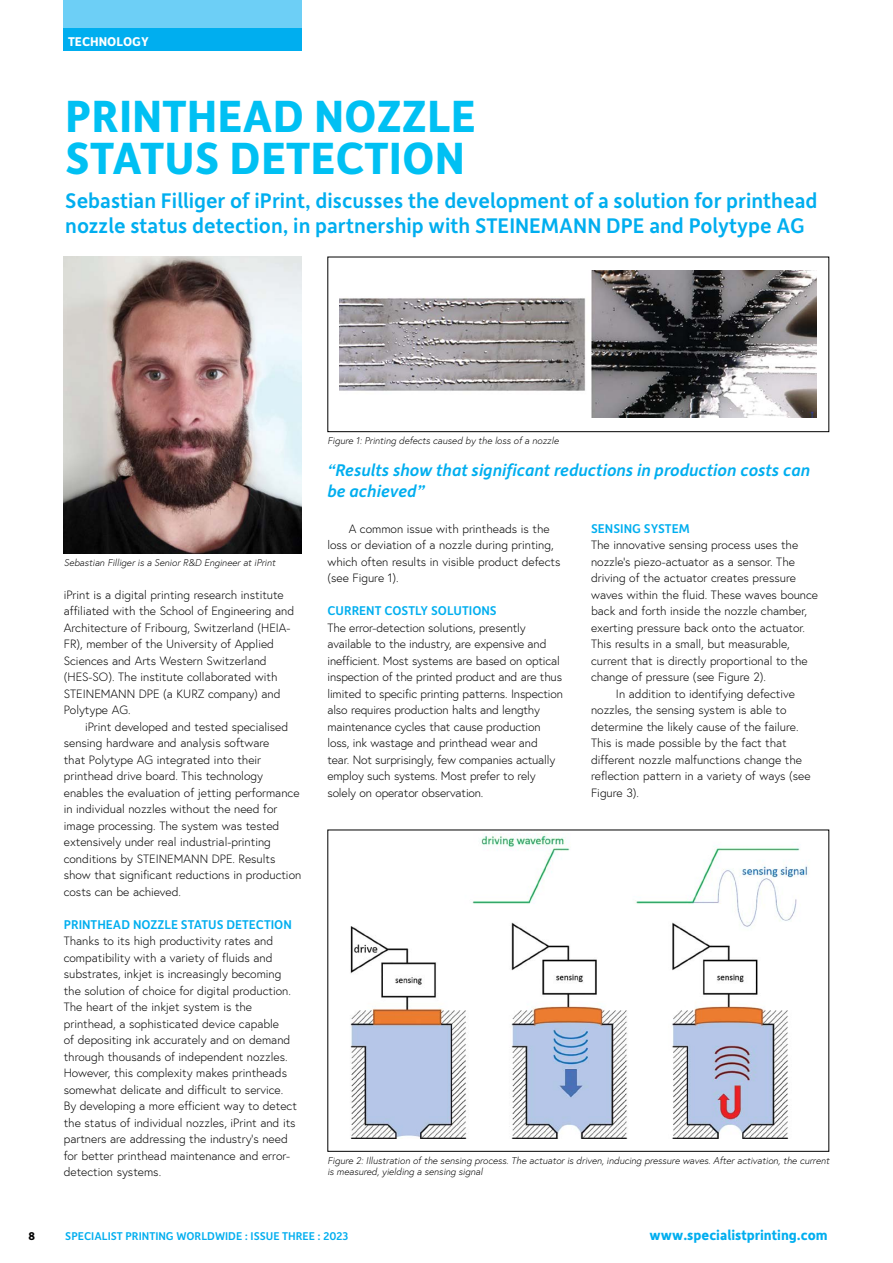
<style>
.page{position:relative;width:893px;height:1263px;background:#fff}
.page>*{position:absolute;margin:0;border:0;box-sizing:border-box;transform-origin:0 0}
.t1{font:700 48px/42px "Depot New";color:#00c0f3}
.t2{font:500 22.5px/25.5px "Depot New";color:#00aeef}
.t3{font:italic 500 18px/21px "Depot New";color:#00aeef}
.t4{font:700 15px "Depot New";color:#00aeef}
.t5{font:500 13.5px "Depot New";color:#00aeef}
.t6{font:700 13.5px "Depot New";color:#fff}
.t7{font:300 12px/16.5px "Europa";color:#000}
.t8{font:500 12px "Depot New";color:#00aeef}
.t9{font:700 12px "Depot New";color:#000}
.t10{font:italic 300 9.75px/11.2px "Europa";color:#000}
</style>
<div class="page">
<div style="left:327px;top:830px;width:502px;height:322px;border:1px solid #000"></div>
<div style="left:64px;top:0;width:238px;height:51px;background:#6dcff6"></div>
<div style="left:64px;top:28px;width:238px;height:23px;background:#00aeef"></div>
<img style="left:339px;top:271px;width:477px;height:146px">
<img style="left:64px;top:256px;width:238px;height:298px">
<img style="left:350px;top:834px;width:458px;height:304px">
<div style="left:327px;top:257px;width:502px;height:175px;border:1px solid #000"></div>
<p class="t6" style="left:68px;top:32px;width:82px">TECHNOLOGY</p>
<h1 class="t1" style="left:65px;top:93px;width:412px">PRINTHEAD NOZZLE<br>STATUS DETECTION</h1>
<h2 class="t2" style="left:65px;top:187px;width:754px">Sebastian Filliger of iPrint, discusses the development of a solution for printhead nozzle status detection, in partnership with STEINEMANN DPE and Polytype AG</h2>
<p class="t10" style="left:327px;top:435px;width:233px">Figure 1: Printing defects caused by the loss of a nozzle</p>
<p class="t10" style="left:64px;top:557px;width:213px">Sebastian Filliger is a Senior R&amp;D Engineer at iPrint</p>
<p class="t7" style="left:64px;top:586px;width:232px">iPrint is a digital printing research institute affiliated with the School of Engineering and Architecture of Fribourg, Switzerland (HEIA-FR), member of the University of Applied Sciences and Arts Western Switzerland (HES-SO). The institute collaborated with STEINEMANN DPE (a KURZ company) and Polytype AG.</p>
<p class="t7" style="left:64px;top:718px;width:239px;text-indent:21px">iPrint developed and tested specialised sensing hardware and analysis software<br>that Polytype AG integrated into their printhead drive board. This technology enables the evaluation of jetting performance in individual nozzles without the need for image processing. The system was tested extensively under real industrial-printing conditions by STEINEMANN DPE. Results show that significant reductions in production costs can be achieved.</p>
<p class="t5" style="left:64px;top:915px;width:230px">PRINTHEAD NOZZLE STATUS DETECTION</p>
<p class="t7" style="left:64px;top:932px;width:235px">Thanks to its high productivity rates and compatibility with a variety of fluids and substrates, inkjet is increasingly becoming the solution of choice for digital production.<br>The heart of the inkjet system is the printhead, a sophisticated device capable<br>of depositing ink accurately and on demand through thousands of independent nozzles.<br>However, this complexity makes printheads somewhat delicate and difficult to service.<br>By developing a more efficient way to detect the status of individual nozzles, iPrint and its partners are addressing the industry’s need for better printhead maintenance and error&shy;detection systems.</p>
<h3 class="t3" style="left:327px;top:459px;width:484px">“Results show that significant reductions in production costs can be achieved”</h3>
<p class="t7" style="left:327px;top:520px;width:235px;text-indent:21px">A common issue with printheads is the loss or deviation of a nozzle during printing, which often results in visible product defects (see Figure 1).</p>
<p class="t5" style="left:327px;top:602px;width:171px">CURRENT COSTLY SOLUTIONS</p>
<p class="t7" style="left:327px;top:619px;width:237px">The error-detection solutions, presently available to the industry, are expensive and inefficient. Most systems are based on optical inspection of the printed product and are thus limited to specific printing patterns. Inspection also requires production halts and lengthy maintenance cycles that cause production loss, ink wastage and printhead wear and<br>tear. Not surprisingly, few companies actually employ such systems. Most prefer to rely solely on operator observation.</p>
<p class="t5" style="left:591px;top:519px;width:100px">SENSING SYSTEM</p>
<p class="t7" style="left:591px;top:536px;width:209px">The innovative sensing process uses the</p>
<p class="t7" style="left:591px;top:553px;width:205px">nozzle’s piezo-actuator as a sensor. The</p>
<p class="t7" style="left:591px;top:569px;width:207px">driving of the actuator creates pressure</p>
<p class="t7" style="left:591px;top:586px;width:229px">waves within the fluid. These waves bounce</p>
<p class="t7" style="left:591px;top:602px;width:218px">back and forth inside the nozzle chamber,</p>
<p class="t7" style="left:591px;top:619px;width:215px">exerting pressure back onto the actuator.</p>
<p class="t7" style="left:591px;top:635px;width:200px">This results in a small, but measurable,</p>
<p class="t7" style="left:591px;top:652px;width:218px">current that is directly proportional to the</p>
<p class="t7" style="left:591px;top:668px;width:176px">change of pressure (see Figure 2).</p>
<p class="t7" style="left:616px;top:685px;width:180px">In addition to identifying defective</p>
<p class="t7" style="left:591px;top:701px;width:197px">nozzles, the sensing system is able to</p>
<p class="t7" style="left:591px;top:718px;width:209px">determine the likely cause of the failure.</p>
<p class="t7" style="left:591px;top:734px;width:197px">This is made possible by the fact that</p>
<p class="t7" style="left:591px;top:751px;width:212px">different nozzle malfunctions change the</p>
<p class="t7" style="left:591px;top:767px;width:221px">reflection pattern in a variety of ways (see</p>
<p class="t7" style="left:591px;top:784px;width:50px">Figure 3).</p>
<p class="t10" style="left:327px;top:1155px;width:503px">Figure 2: Illustration of the sensing process. The actuator is driven, inducing pressure waves. After activation, the current is measured, yielding a sensing signal</p>
<p class="t9" style="left:29px;top:1228px;width:8px">8</p>
<p class="t8" style="left:65px;top:1228px;width:285px">SPECIALIST PRINTING WORLDWIDE : ISSUE THREE : 2023</p>
<p class="t4" style="left:650px;top:1225px;width:180px">www.specialistprinting.com</p>
</div>
